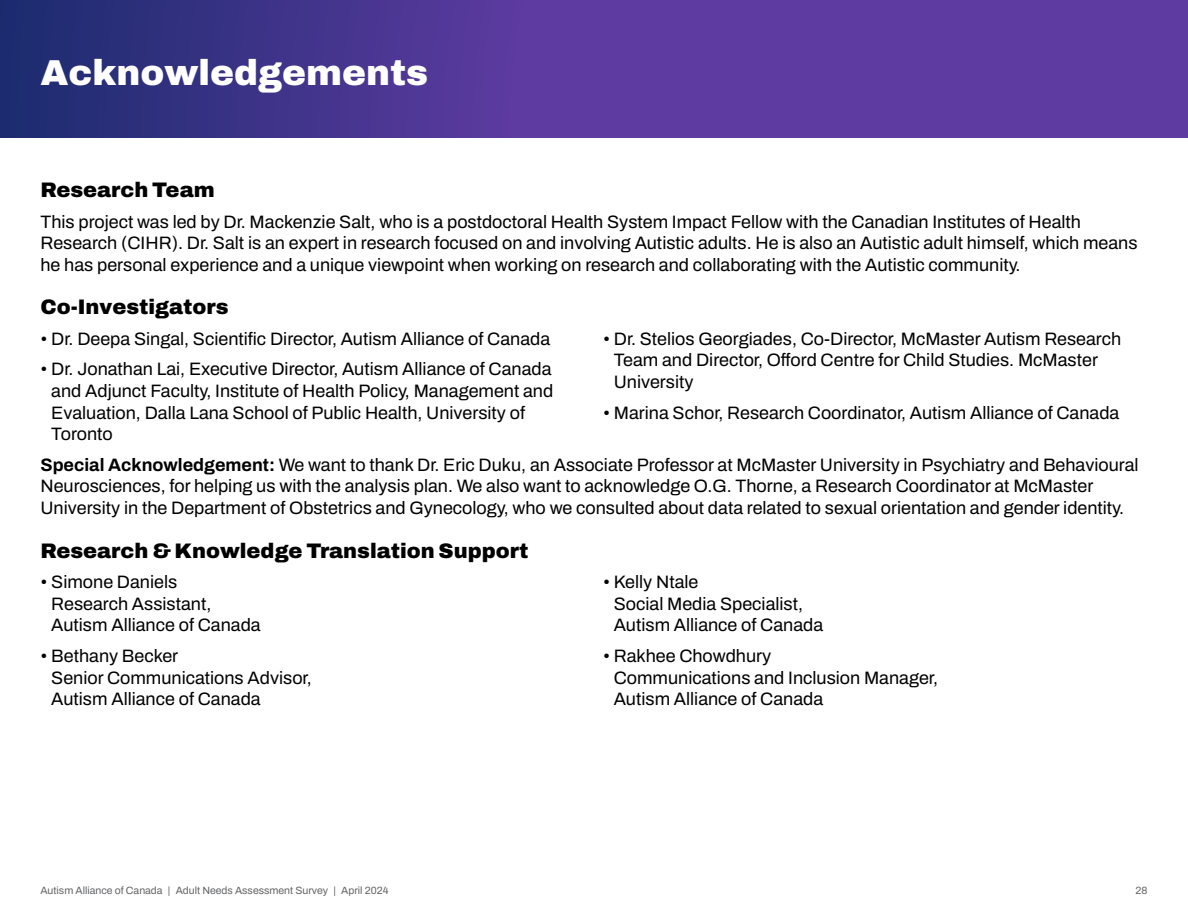
<style>
.page{position:relative;width:1188px;height:918px;background:#fff}
.page>*{position:absolute;margin:0;border:0;box-sizing:border-box;transform-origin:0 0}
.t1{font:900 36px "Archivo";color:#fff}
.t2{font:900 21px "Archivo";color:#000}
.t3{font:18px/21.6px "Archivo";color:#000}
.t4{font:10.5px "Archivo";color:#636466}
.s1{font-weight:700}
</style>
<div class="page">
<svg style="left:0;top:0;width:1188px;height:138px;background:#4f3795"></svg>
<h1 class="t1" style="left:40px;top:45px;width:389px">Acknowledgements</h1>
<p class="t2" style="left:40px;top:174px;width:176px">Research Team</p>
<p class="t3" style="left:40px;top:211px;width:1099px">This project was led by Dr. Mackenzie Salt, who is a postdoctoral Health System Impact Fellow with the Canadian Institutes of Health<br>Research (CIHR). Dr. Salt is an expert in research focused on and involving Autistic adults. He is also an Autistic adult himself, which means he has personal experience and a unique viewpoint when working on research and collaborating with the Autistic community.</p>
<p class="t2" style="left:40px;top:291px;width:190px">Co-Investigators</p>
<p class="t3" style="left:40px;top:328px;width:511px">• Dr. Deepa Singal, Scientific Director, Autism Alliance of Canada</p>
<p class="t3" style="left:51px;top:358px;width:503px;text-indent:-11px">• Dr. Jonathan Lai, Executive Director, Autism Alliance of Canada and Adjunct Faculty, Institute of Health Policy, Management and Evaluation, Dalla Lana School of Public Health, University of Toronto</p>
<p class="t3" style="left:614px;top:328px;width:509px;text-indent:-11px">• Dr. Stelios Georgiades, Co-Director, McMaster Autism Research<br>Team and Director, Offord Centre for Child Studies. McMaster<br>University</p>
<p class="t3" style="left:603px;top:402px;width:518px">• Marina Schor, Research Coordinator, Autism Alliance of Canada</p>
<p class="t3" style="left:40px;top:454px;width:1100px"><span class="s1">Special Acknowledgement:</span> We want to thank Dr. Eric Duku, an Associate Professor at McMaster University in Psychiatry and Behavioural<br>Neurosciences, for helping us with the analysis plan. We also want to acknowledge O.G. Thorne, a Research Coordinator at McMaster<br>University in the Department of Obstetrics and Gynecology, who we consulted about data related to sexual orientation and gender identity.</p>
<p class="t2" style="left:40px;top:535px;width:489px">Research &amp; Knowledge Translation Support</p>
<p class="t3" style="left:51px;top:571px;width:211px;text-indent:-11px">• Simone Daniels<br>Research Assistant,<br>Autism Alliance of Canada</p>
<p class="t3" style="left:51px;top:645px;width:262px;text-indent:-11px">• Bethany Becker<br>Senior Communications Advisor,<br>Autism Alliance of Canada</p>
<p class="t3" style="left:614px;top:571px;width:211px;text-indent:-11px">• Kelly Ntale<br>Social Media Specialist,<br>Autism Alliance of Canada</p>
<p class="t3" style="left:614px;top:645px;width:326px;text-indent:-11px">• Rakhee Chowdhury<br>Communications and Inclusion Manager,<br>Autism Alliance of Canada</p>
<p class="t4" style="left:40px;top:883px;width:350px">Autism Alliance of Canada | Adult Needs Assessment Survey | April 2024</p>
<p class="t4" style="left:1136px;top:883px;width:13px">28</p>
</div>
